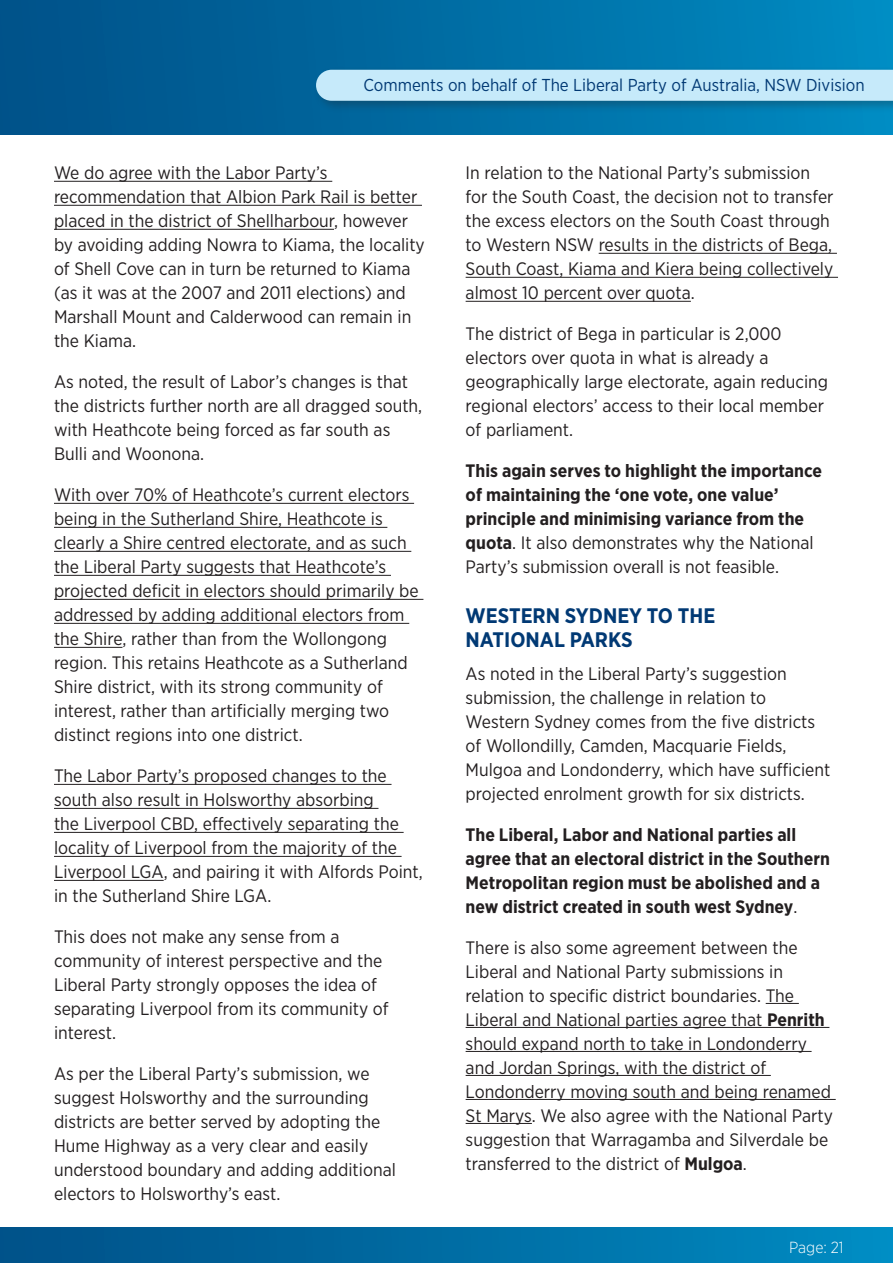
<style>
.page{position:relative;width:893px;height:1263px;background:#fff}
.page>*{position:absolute;margin:0;border:0;box-sizing:border-box;transform-origin:0 0}
.t1{font:700 21px/24px "Gotham Narrow";color:#013974}
.t2{font:18px/24px "Gotham Narrow";color:#231f20}
.t3{font:700 18px/24px "Gotham Narrow";color:#231f20}
.t4{font:17.25px "Gotham Narrow";color:#013974}
.t5{font:300 16.05px "Gotham Narrow";color:#fff}
.s1{font-weight:400}
.s2{font-weight:700}
</style>
<div class="page">
<div style="left:0;top:0;width:893px;height:135px;background:linear-gradient(to right,#004f87,#008bc1)"></div>
<div style="left:312px;top:66px;width:581px;height:47px;background:#231f20;opacity:.3"></div>
<div style="left:316px;top:70px;width:577px;height:31px;background:#c6eafa"></div>
<div style="left:0;top:1227px;width:893px;height:36px;background:linear-gradient(to right,#004f87,#008bc2)"></div>
<hr style="left:54px;top:181px;width:278px;height:1px;background:#231f20">
<hr style="left:54px;top:205px;width:368px;height:1px;background:#231f20">
<hr style="left:54px;top:229px;width:280px;height:1px;background:#231f20">
<hr style="left:54px;top:503px;width:360px;height:1px;background:#231f20">
<hr style="left:54px;top:527px;width:333px;height:1px;background:#231f20">
<hr style="left:54px;top:551px;width:357px;height:1px;background:#231f20">
<hr style="left:54px;top:575px;width:337px;height:1px;background:#231f20">
<hr style="left:54px;top:599px;width:369px;height:1px;background:#231f20">
<hr style="left:54px;top:623px;width:355px;height:1px;background:#231f20">
<hr style="left:54px;top:647px;width:68px;height:1px;background:#231f20">
<hr style="left:54px;top:784px;width:337px;height:1px;background:#231f20">
<hr style="left:54px;top:808px;width:324px;height:1px;background:#231f20">
<hr style="left:54px;top:832px;width:350px;height:1px;background:#231f20">
<hr style="left:54px;top:856px;width:348px;height:1px;background:#231f20">
<hr style="left:54px;top:880px;width:110px;height:1px;background:#231f20">
<hr style="left:599px;top:253px;width:238px;height:1px;background:#231f20">
<hr style="left:466px;top:277px;width:372px;height:1px;background:#231f20">
<hr style="left:466px;top:301px;width:225px;height:1px;background:#231f20">
<hr style="left:766px;top:1003px;width:33px;height:1px;background:#231f20">
<hr style="left:466px;top:1027px;width:363px;height:1px;background:#231f20">
<hr style="left:466px;top:1051px;width:346px;height:1px;background:#231f20">
<hr style="left:466px;top:1075px;width:305px;height:1px;background:#231f20">
<hr style="left:466px;top:1099px;width:370px;height:1px;background:#231f20">
<hr style="left:466px;top:1123px;width:66px;height:1px;background:#231f20">
<p class="t4" style="left:363px;top:75px;width:503px">Comments on behalf of The Liberal Party of Australia, NSW Division</p>
<p class="t2" style="left:54px;top:161px;width:372px">We do agree with the Labor Party’s recommendation that Albion Park Rail is better placed in the district of Shellharbour, however by avoiding adding Nowra to Kiama, the locality of Shell Cove can in turn be returned to Kiama (as it was at the 2007 and 2011 elections) and Marshall Mount and Calderwood can remain in the Kiama.</p>
<p class="t2" style="left:54px;top:370px;width:370px">As noted, the result of Labor’s changes is that the districts further north are all dragged south, with Heathcote being forced as far south as Bulli and Woonona.</p>
<p class="t2" style="left:54px;top:483px;width:366px">With over 70% of Heathcote’s current electors being in the Sutherland Shire, Heathcote is clearly a Shire centred electorate, and as such the Liberal Party suggests that Heathcote’s projected deficit in electors should primarily be addressed by adding additional electors from the Shire, rather than from the Wollongong region. This retains Heathcote as a Sutherland Shire district, with its strong community of interest, rather than artificially merging two distinct regions into one district.</p>
<p class="t2" style="left:54px;top:764px;width:370px">The Labor Party’s proposed changes to the south also result in Holsworthy absorbing<br>the Liverpool CBD, effectively separating the locality of Liverpool from the majority of the Liverpool LGA, and pairing it with Alfords Point, in the Sutherland Shire LGA.</p>
<p class="t2" style="left:54px;top:925px;width:336px">This does not make any sense from a community of interest perspective and the Liberal Party strongly opposes the idea of separating Liverpool from its community of interest.</p>
<p class="t2" style="left:54px;top:1062px;width:343px">As per the Liberal Party’s submission, we suggest Holsworthy and the surrounding districts are better served by adopting the Hume Highway as a very clear and easily understood boundary and adding additional electors to Holsworthy’s east.</p>
<p class="t2" style="left:466px;top:161px;width:369px">In relation to the National Party’s submission for the South Coast, the decision not to transfer the excess electors on the South Coast through to Western NSW results in the districts of Bega, South Coast, Kiama and Kiera being collectively almost 10 percent over quota.</p>
<p class="t2" style="left:466px;top:322px;width:364px">The district of Bega in particular is 2,000 electors over quota in what is already a geographically large electorate, again reducing regional electors’ access to their local member of parliament.</p>
<p class="t3" style="left:466px;top:459px;width:358px">This again serves to highlight the importance of maintaining the ‘one vote, one value’ principle and minimising variance from the quota<span class="s1">. It also demonstrates why the National Party’s submission overall is not feasible.</span></p>
<p class="t1" style="left:466px;top:603px;width:251px">WESTERN SYDNEY TO THE<br>NATIONAL PARKS</p>
<p class="t2" style="left:466px;top:661px;width:366px">As noted in the Liberal Party’s suggestion submission, the challenge in relation to Western Sydney comes from the five districts of Wollondilly, Camden, Macquarie Fields, Mulgoa and Londonderry, which have sufficient projected enrolment growth for six districts.</p>
<p class="t3" style="left:466px;top:822px;width:366px">The Liberal, Labor and National parties all agree that an electoral district in the Southern Metropolitan region must be abolished and a new district created in south west Sydney<span class="s1">.</span></p>
<p class="t2" style="left:466px;top:935px;width:369px">There is also some agreement between the Liberal and National Party submissions in relation to specific district boundaries. The Liberal and National parties agree that <span class="s2">Penrith </span>should expand north to take in Londonderry and Jordan Springs, with the district of Londonderry moving south and being renamed St Marys. We also agree with the National Party suggestion that Warragamba and Silverdale be transferred to the district of <span class="s2">Mulgoa</span>.</p>
<p class="t5" style="left:789px;top:1237px;width:56px">Page: 21</p>
</div>
